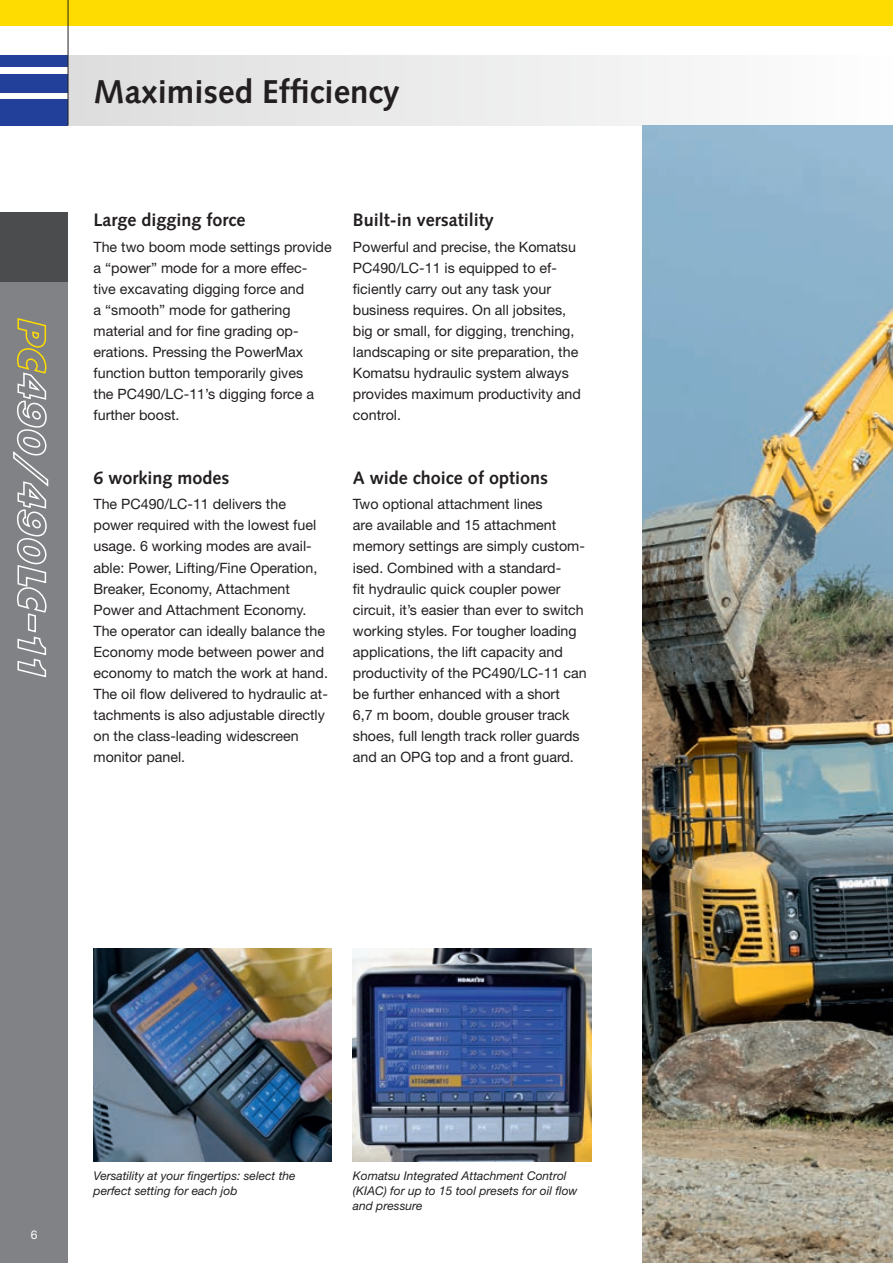
<style>
.page{position:relative;width:893px;height:1263px;background:#fff}
.page>*{position:absolute;margin:0;border:0;box-sizing:border-box;transform-origin:0 0}
.t1{font:700 33px "Syntax LTCE";color:#231f20}
.t2{font:700 18px "Syntax LTCE";color:#231f20}
.t3{font:14.25px/21px "Helvetica Neue LT Pro";color:#231f20}
.t4{font:italic 12px/15px "Helvetica Neue LT Pro";color:#231f20}
.t5{font:12px "Helvetica Neue LT Pro";color:#fff}
</style>
<div class="page">
<div style="left:0;top:213px;width:68px;height:1050px;background:#808285"></div>
<div style="left:0;top:99px;width:68px;height:26px;background:#223f99"></div>
<div style="left:0;top:74px;width:68px;height:18px;background:#223f99"></div>
<div style="left:0;top:55px;width:68px;height:12px;background:#223f99"></div>
<div style="left:0;top:0;width:893px;height:26px;background:#ffdc01"></div>
<div style="left:0;top:213px;width:68px;height:69px;background:#4b4c4d"></div>
<div style="left:68px;top:55px;width:825px;height:70px;background:linear-gradient(to right,#ddddde,#fdfdfe)"></div>
<hr style="left:68px;top:0;width:1px;height:125px;background:#231f20">
<img style="left:642px;top:125px;width:251px;height:1138px">
<img style="left:94px;top:948px;width:238px;height:213px">
<img style="left:353px;top:948px;width:238px;height:213px">
<svg style="left:13px;top:318px;width:36px;height:360px"></svg>
<h1 class="t1" style="left:94px;top:73px;width:308px">Maximised Efficiency</h1>
<p class="t2" style="left:94px;top:210px;width:154px">Large digging force</p>
<p class="t3" style="left:94px;top:236px;width:240px">The two boom mode settings provide a “power” mode for a more effec&shy;tive excavating digging force and<br>a “smooth” mode for gathering material and for fine grading op&shy;erations. Pressing the PowerMax function button temporarily gives<br>the PC490/LC-11’s digging force a further boost.</p>
<p class="t2" style="left:94px;top:468px;width:138px">6 working modes</p>
<p class="t3" style="left:94px;top:494px;width:236px">The PC490/LC-11 delivers the power required with the lowest fuel usage. 6 working modes are avail&shy;able: Power, Lifting/Fine Operation,<br>Breaker, Economy, Attachment<br>Power and Attachment Economy.<br>The operator can ideally balance the<br>Economy mode between power and economy to match the work at hand.<br>The oil flow delivered to hydraulic at&shy;tachments is also adjustable directly on the class-leading widescreen monitor panel.</p>
<p class="t2" style="left:353px;top:210px;width:142px">Built-in versatility</p>
<p class="t3" style="left:353px;top:236px;width:229px">Powerful and precise, the Komatsu<br>PC490/LC-11 is equipped to ef&shy;ficiently carry out any task your business requires. On all jobsites, big or small, for digging, trenching, landscaping or site preparation, the<br>Komatsu hydraulic system always provides maximum productivity and control.</p>
<p class="t2" style="left:353px;top:468px;width:197px">A wide choice of options</p>
<p class="t3" style="left:353px;top:494px;width:235px">Two optional attachment lines<br>are available and 15 attachment memory settings are simply custom&shy;ised. Combined with a standard-<br>fit hydraulic quick coupler power circuit, it’s easier than ever to switch working styles. For tougher loading applications, the lift capacity and productivity of the PC490/LC-11 can be further enhanced with a short<br>6,7 m boom, double grouser track shoes, full length track roller guards and an OPG top and a front guard.</p>
<p class="t5" style="left:31px;top:1227px;width:8px">6</p>
<p class="t4" style="left:94px;top:1167px;width:204px">Versatility at your fingertips: select the perfect setting for each job</p>
<p class="t4" style="left:353px;top:1167px;width:226px">Komatsu Integrated Attachment Control (KIAC) for up to 15 tool presets for oil flow and pressure</p>
</div>
